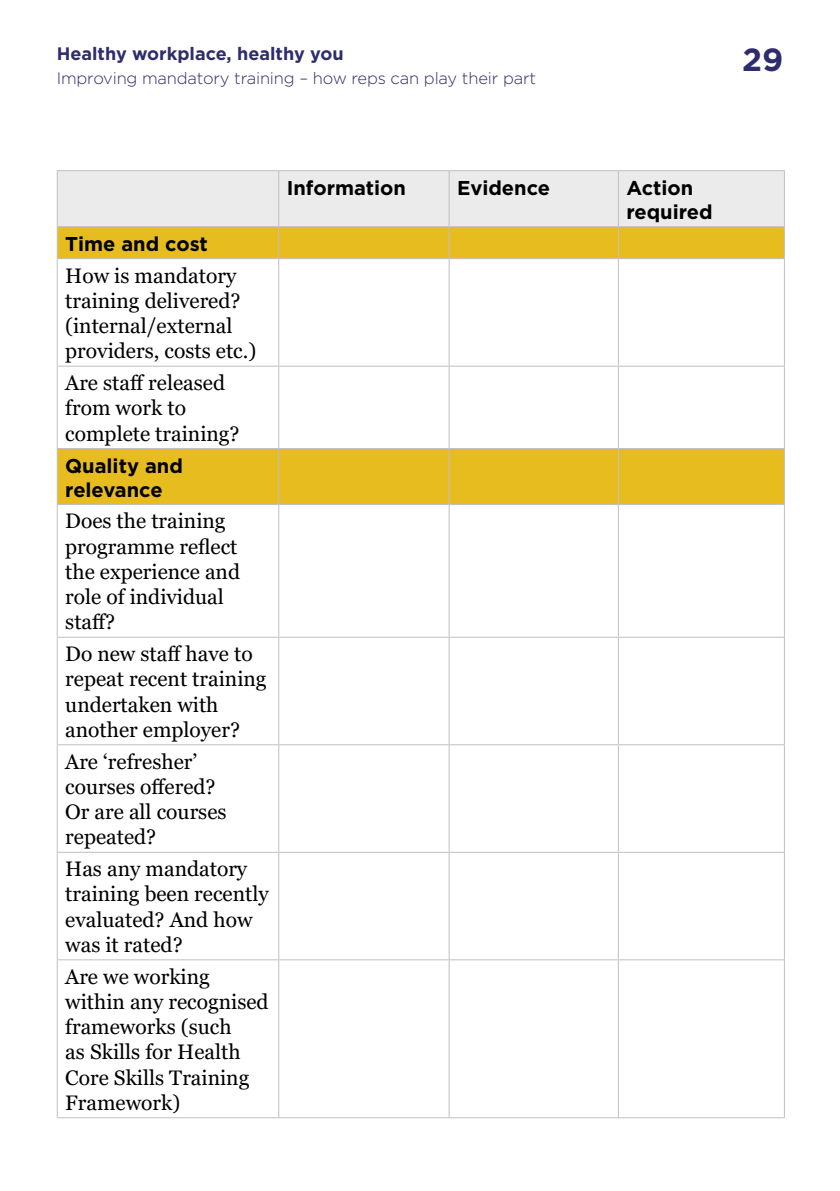
<style>
.page{position:relative;width:840px;height:1191px;background:#fff}
.page>*{position:absolute;margin:0;border:0;box-sizing:border-box;transform-origin:0 0}
.t1{font:700 32px "Gotham";color:#2f2c6b}
.t2{font:21px/25.2px "Georgia Pro";color:#000}
.t3{font:700 20px/24px "Gotham";color:#000}
.t4{font:700 18px "Gotham";color:#2f2c6b}
.t5{font:300 16.4px "Gotham";letter-spacing:-.01em;color:#2f2c6b}
</style>
<div class="page">
<div style="left:58px;top:171px;width:725px;height:55px;background:#ebebeb"></div>
<svg style="left:58px;top:227px;width:725px;height:277px"></svg>
<hr style="left:57px;top:170px;width:221px;height:1px;background:#c0c0c0">
<hr style="left:57px;top:171px;width:1px;height:55px;background:#c0c0c0">
<hr style="left:278px;top:170px;width:171px;height:1px;background:#c0c0c0">
<hr style="left:278px;top:171px;width:1px;height:55px;background:#c0c0c0">
<hr style="left:449px;top:170px;width:169px;height:1px;background:#c0c0c0">
<hr style="left:448px;top:171px;width:1px;height:55px;background:#c0c0c0">
<hr style="left:618px;top:170px;width:166px;height:1px;background:#c0c0c0">
<hr style="left:617px;top:171px;width:1px;height:55px;background:#c0c0c0">
<hr style="left:783px;top:171px;width:1px;height:55px;background:#c0c0c0">
<hr style="left:57px;top:226px;width:221px;height:1px;background:#c0c0c0">
<hr style="left:57px;top:227px;width:1px;height:31px;background:#c0c0c0">
<hr style="left:278px;top:226px;width:171px;height:1px;background:#c0c0c0">
<hr style="left:278px;top:227px;width:1px;height:31px;background:#c0c0c0">
<hr style="left:449px;top:226px;width:169px;height:1px;background:#c0c0c0">
<hr style="left:448px;top:227px;width:1px;height:31px;background:#c0c0c0">
<hr style="left:618px;top:226px;width:166px;height:1px;background:#c0c0c0">
<hr style="left:617px;top:227px;width:1px;height:31px;background:#c0c0c0">
<hr style="left:783px;top:227px;width:1px;height:31px;background:#c0c0c0">
<hr style="left:57px;top:258px;width:221px;height:1px;background:#c0c0c0">
<hr style="left:57px;top:259px;width:1px;height:107px;background:#c0c0c0">
<hr style="left:278px;top:258px;width:171px;height:1px;background:#c0c0c0">
<hr style="left:278px;top:259px;width:1px;height:107px;background:#c0c0c0">
<hr style="left:449px;top:258px;width:169px;height:1px;background:#c0c0c0">
<hr style="left:448px;top:259px;width:1px;height:107px;background:#c0c0c0">
<hr style="left:618px;top:258px;width:166px;height:1px;background:#c0c0c0">
<hr style="left:617px;top:259px;width:1px;height:107px;background:#c0c0c0">
<hr style="left:783px;top:259px;width:1px;height:107px;background:#c0c0c0">
<hr style="left:57px;top:366px;width:221px;height:1px;background:#c0c0c0">
<hr style="left:57px;top:367px;width:1px;height:81px;background:#c0c0c0">
<hr style="left:278px;top:366px;width:171px;height:1px;background:#c0c0c0">
<hr style="left:278px;top:367px;width:1px;height:81px;background:#c0c0c0">
<hr style="left:449px;top:366px;width:169px;height:1px;background:#c0c0c0">
<hr style="left:448px;top:367px;width:1px;height:81px;background:#c0c0c0">
<hr style="left:618px;top:366px;width:166px;height:1px;background:#c0c0c0">
<hr style="left:617px;top:367px;width:1px;height:81px;background:#c0c0c0">
<hr style="left:783px;top:367px;width:1px;height:81px;background:#c0c0c0">
<hr style="left:57px;top:448px;width:221px;height:1px;background:#c0c0c0">
<hr style="left:57px;top:449px;width:1px;height:55px;background:#c0c0c0">
<hr style="left:278px;top:448px;width:171px;height:1px;background:#c0c0c0">
<hr style="left:278px;top:449px;width:1px;height:55px;background:#c0c0c0">
<hr style="left:449px;top:448px;width:169px;height:1px;background:#c0c0c0">
<hr style="left:448px;top:449px;width:1px;height:55px;background:#c0c0c0">
<hr style="left:618px;top:448px;width:166px;height:1px;background:#c0c0c0">
<hr style="left:617px;top:449px;width:1px;height:55px;background:#c0c0c0">
<hr style="left:783px;top:449px;width:1px;height:55px;background:#c0c0c0">
<hr style="left:57px;top:504px;width:221px;height:1px;background:#c0c0c0">
<hr style="left:57px;top:505px;width:1px;height:132px;background:#c0c0c0">
<hr style="left:278px;top:504px;width:171px;height:1px;background:#c0c0c0">
<hr style="left:278px;top:505px;width:1px;height:132px;background:#c0c0c0">
<hr style="left:449px;top:504px;width:169px;height:1px;background:#c0c0c0">
<hr style="left:448px;top:505px;width:1px;height:132px;background:#c0c0c0">
<hr style="left:618px;top:504px;width:166px;height:1px;background:#c0c0c0">
<hr style="left:617px;top:505px;width:1px;height:132px;background:#c0c0c0">
<hr style="left:783px;top:505px;width:1px;height:132px;background:#c0c0c0">
<hr style="left:57px;top:637px;width:221px;height:1px;background:#c0c0c0">
<hr style="left:57px;top:638px;width:1px;height:106px;background:#c0c0c0">
<hr style="left:278px;top:637px;width:171px;height:1px;background:#c0c0c0">
<hr style="left:278px;top:638px;width:1px;height:106px;background:#c0c0c0">
<hr style="left:449px;top:637px;width:169px;height:1px;background:#c0c0c0">
<hr style="left:448px;top:638px;width:1px;height:106px;background:#c0c0c0">
<hr style="left:618px;top:637px;width:166px;height:1px;background:#c0c0c0">
<hr style="left:617px;top:638px;width:1px;height:106px;background:#c0c0c0">
<hr style="left:783px;top:638px;width:1px;height:106px;background:#c0c0c0">
<hr style="left:57px;top:744px;width:221px;height:1px;background:#c0c0c0">
<hr style="left:57px;top:745px;width:1px;height:106px;background:#c0c0c0">
<hr style="left:278px;top:744px;width:171px;height:1px;background:#c0c0c0">
<hr style="left:278px;top:745px;width:1px;height:106px;background:#c0c0c0">
<hr style="left:449px;top:744px;width:169px;height:1px;background:#c0c0c0">
<hr style="left:448px;top:745px;width:1px;height:106px;background:#c0c0c0">
<hr style="left:618px;top:744px;width:166px;height:1px;background:#c0c0c0">
<hr style="left:617px;top:745px;width:1px;height:106px;background:#c0c0c0">
<hr style="left:783px;top:745px;width:1px;height:106px;background:#c0c0c0">
<hr style="left:57px;top:851px;width:221px;height:1px;background:#c0c0c0">
<hr style="left:57px;top:852px;width:1px;height:107px;background:#c0c0c0">
<hr style="left:278px;top:851px;width:171px;height:1px;background:#c0c0c0">
<hr style="left:278px;top:852px;width:1px;height:107px;background:#c0c0c0">
<hr style="left:449px;top:851px;width:169px;height:1px;background:#c0c0c0">
<hr style="left:448px;top:852px;width:1px;height:107px;background:#c0c0c0">
<hr style="left:618px;top:851px;width:166px;height:1px;background:#c0c0c0">
<hr style="left:617px;top:852px;width:1px;height:107px;background:#c0c0c0">
<hr style="left:783px;top:852px;width:1px;height:107px;background:#c0c0c0">
<hr style="left:57px;top:959px;width:221px;height:1px;background:#c0c0c0">
<hr style="left:57px;top:960px;width:1px;height:157px;background:#c0c0c0">
<hr style="left:278px;top:959px;width:171px;height:1px;background:#c0c0c0">
<hr style="left:278px;top:960px;width:1px;height:157px;background:#c0c0c0">
<hr style="left:449px;top:959px;width:169px;height:1px;background:#c0c0c0">
<hr style="left:448px;top:960px;width:1px;height:157px;background:#c0c0c0">
<hr style="left:618px;top:959px;width:166px;height:1px;background:#c0c0c0">
<hr style="left:617px;top:960px;width:1px;height:157px;background:#c0c0c0">
<hr style="left:783px;top:960px;width:1px;height:157px;background:#c0c0c0">
<hr style="left:57px;top:1117px;width:221px;height:1px;background:#c0c0c0">
<hr style="left:278px;top:1117px;width:171px;height:1px;background:#c0c0c0">
<hr style="left:449px;top:1117px;width:169px;height:1px;background:#c0c0c0">
<hr style="left:618px;top:1117px;width:166px;height:1px;background:#c0c0c0">
<p class="t4" style="left:57px;top:41px;width:288px">Healthy workplace, healthy you</p>
<p class="t5" style="left:57px;top:68px;width:480px">Improving mandatory training – how reps can play their part</p>
<h1 class="t1" style="left:741px;top:38px;width:43px">29</h1>
<p class="t3" style="left:65px;top:231px;width:144px">Time and cost</p>
<p class="t2" style="left:65px;top:263px;width:192px">How is mandatory training delivered? (internal/external providers, costs etc.)</p>
<p class="t2" style="left:65px;top:371px;width:176px">Are staff released from work to complete training?</p>
<p class="t3" style="left:65px;top:453px;width:119px">Quality and relevance</p>
<p class="t2" style="left:65px;top:509px;width:176px">Does the training programme reflect the experience and role of individual staff?</p>
<p class="t2" style="left:65px;top:642px;width:203px">Do new staff have to repeat recent training undertaken with another employer?</p>
<p class="t2" style="left:65px;top:749px;width:163px">Are ‘refresher’ courses offered?<br>Or are all courses repeated?</p>
<p class="t2" style="left:65px;top:857px;width:205px">Has any mandatory training been recently evaluated? And how was it rated?</p>
<p class="t2" style="left:65px;top:964px;width:205px">Are we working within any recognised frameworks (such<br>as Skills for Health<br>Core Skills Training<br>Framework)</p>
<p class="t3" style="left:286px;top:175px;width:121px">Information</p>
<p class="t3" style="left:457px;top:175px;width:94px">Evidence</p>
<p class="t3" style="left:626px;top:175px;width:88px">Action required</p>
</div>
